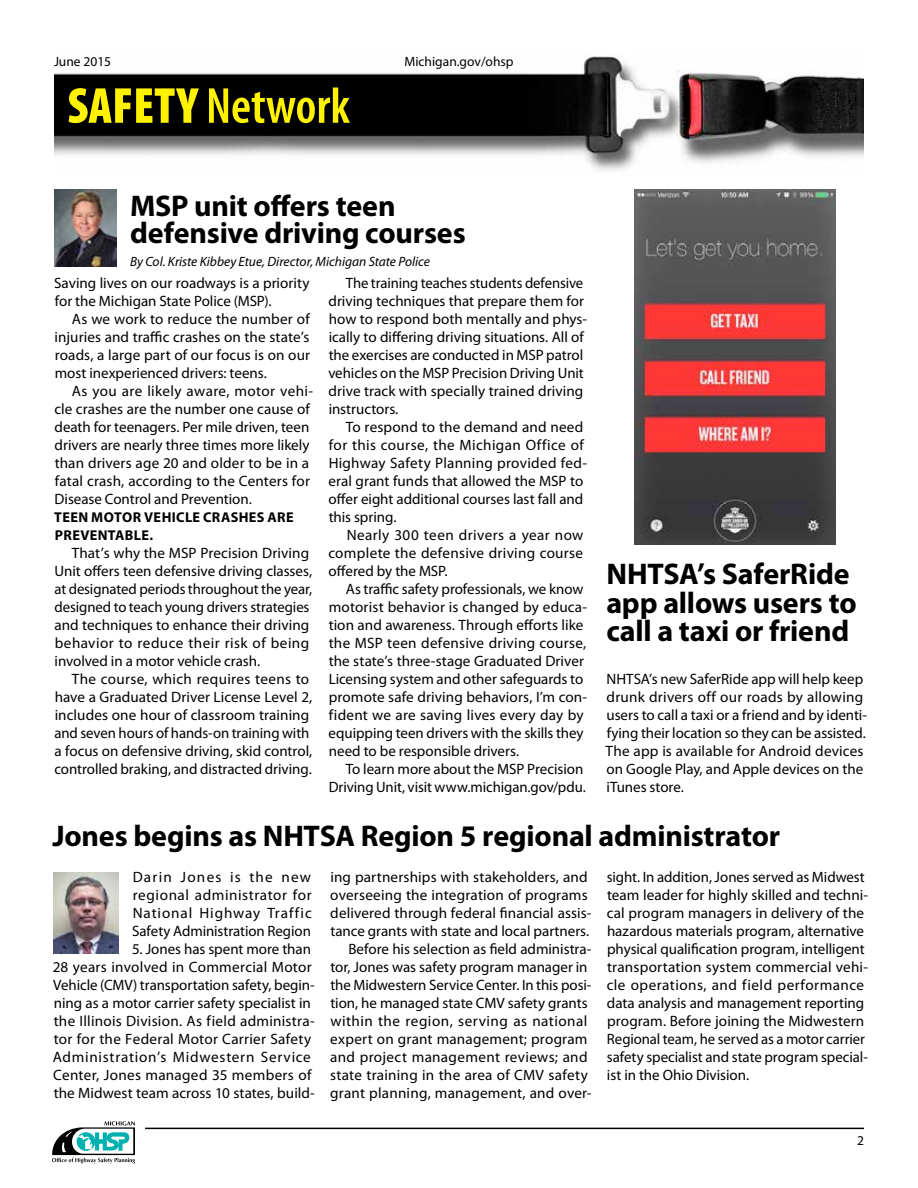
<style>
.page{position:relative;width:918px;height:1188px;background:#fff}
.page>*{position:absolute;margin:0;border:0;box-sizing:border-box;transform-origin:0 0}
.t1{font:600 condensed 51px "Myriad Pro";color:#fff200}
.t2{font:700 30px/28.5px "Myriad Pro";letter-spacing:-.005em;color:#000}
.t3{font:15px/18px "Myriad Pro";color:#000}
.t4{font:700 14.25px/18px "Myriad Pro";letter-spacing:.025em;color:#000}
.t5{font:italic 13.5px "Myriad Pro";color:#000}
.t6{font:13.5px "Myriad Pro";color:#000}
.s1{font-weight:900}
</style>
<div class="page">
<img style="left:54px;top:56px;width:810px;height:116px">
<div style="left:61px;top:80px;width:297px;height:51px;background:#000"></div>
<svg style="left:52px;top:1121px;width:83px;height:43px"></svg>
<hr style="left:145px;top:1128px;width:719px;height:1px;background:#000">
<img style="left:54px;top:189px;width:62px;height:78px">
<img style="left:635px;top:189px;width:200px;height:355px">
<img style="left:54px;top:873px;width:65px;height:81px">
<p class="t6" style="left:54px;top:53px;width:59px">June 2015</p>
<p class="t6" style="left:404px;top:53px;width:111px">Michigan.gov/ohsp</p>
<h1 class="t1" style="left:68px;top:74px;width:284px"><span class="s1">SAFETY</span> Network</h1>
<h2 class="t2" style="left:130px;top:191px;width:337px;line-height:27px">MSP unit offers teen defensive driving courses</h2>
<p class="t5" style="left:130px;top:253px;width:301px">By Col. Kriste Kibbey Etue, Director, Michigan State Police</p>
<p class="t3" style="left:54px;top:274px;width:257px">Saving lives on our roadways is a priority for the Michigan State Police (MSP).</p>
<p class="t3" style="left:55px;top:310px;width:257px;text-align:justify;text-indent:17px">As we work to reduce the number of injuries and traffic crashes on the state’s roads, a large part of our focus is on our most inexperienced drivers: teens.</p>
<p class="t3" style="left:54px;top:382px;width:260px;text-indent:17px">As you are likely aware, motor vehi&shy;cle crashes are the number one cause of death for teenagers. Per mile driven, teen drivers are nearly three times more likely than drivers age 20 and older to be in a fatal crash, according to the Centers for Disease Control and Prevention.</p>
<p class="t4" style="left:54px;top:508px;width:241px">TEEN MOTOR VEHICLE CRASHES ARE<br>PREVENTABLE.</p>
<p class="t3" style="left:54px;top:544px;width:259px;text-indent:17px">That’s why the MSP Precision Driving Unit offers teen defensive driving classes, at designated periods throughout the year, designed to teach young drivers strategies and techniques to enhance their driving behavior to reduce their risk of being involved in a motor vehicle crash.</p>
<p class="t3" style="left:54px;top:670px;width:259px;text-indent:17px">The course, which requires teens to have a Graduated Driver License Level 2, includes one hour of classroom training and seven hours of hands-on training with a focus on defensive driving, skid control, controlled braking, and distracted driving.</p>
<p class="t3" style="left:328px;top:274px;width:260px;text-indent:17px">The training teaches students defensive driving techniques that prepare them for how to respond both mentally and phys&shy;ically to differing driving situations. All of the exercises are conducted in MSP patrol vehicles on the MSP Precision Driving Unit drive track with specially trained driving instructors.</p>
<p class="t3" style="left:329px;top:418px;width:260px;text-indent:17px">To respond to the demand and need for this course, the Michigan Office of Highway Safety Planning provided fed&shy;eral grant funds that allowed the MSP to offer eight additional courses last fall and this spring.</p>
<p class="t3" style="left:328px;top:526px;width:257px;text-align:justify;text-indent:18px">Nearly 300 teen drivers a year now complete the defensive driving course offered by the MSP.</p>
<p class="t3" style="left:329px;top:580px;width:260px;text-indent:17px">As traffic safety professionals, we know motorist behavior is changed by educa&shy;tion and awareness. Through efforts like the MSP teen defensive driving course, the state’s three-stage Graduated Driver Licensing system and other safeguards to promote safe driving behaviors, I’m con&shy;fident we are saving lives every day by equipping teen drivers with the skills they need to be responsible drivers.</p>
<p class="t3" style="left:329px;top:760px;width:259px;text-align:right">To learn more about the MSP Precision<br>Driving Unit, visit www.michigan.gov/pdu.</p>
<h2 class="t2" style="left:606px;top:559px;width:252px">NHTSA’s SaferRide app allows users to call a taxi or friend</h2>
<p class="t3" style="left:606px;top:670px;width:263px">NHTSA’s new SaferRide app will help keep drunk drivers off our roads by allowing users to call a taxi or a friend and by identi&shy;fying their location so they can be assisted.<br>The app is available for Android devices on Google Play, and Apple devices on the iTunes store.</p>
<h2 class="t2" style="left:52px;top:821px;width:729px">Jones begins as NHTSA Region 5 regional administrator</h2>
<p class="t3" style="left:132px;top:868px;width:181px;text-align:justify">Darin Jones is the new regional administrator for National Highway Traffic Safety Administration Region</p>
<p class="t3" style="left:53px;top:940px;width:264px;text-indent:79px">5. Jones has spent more than 28 years involved in Commercial Motor Vehicle (CMV) transportation safety, begin&shy;ning as a motor carrier safety specialist in the Illinois Division. As field administra&shy;tor for the Federal Motor Carrier Safety Administration’s Midwestern Service Center, Jones managed 35 members of the Midwest team across 10 states, build-</p>
<p class="t3" style="left:330px;top:868px;width:263px;text-align:right">ing partnerships with stakeholders, and overseeing the integration of programs delivered through federal financial assis&shy;tance grants with state and local partners.<br>Before his selection as field administra&shy;tor, Jones was safety program manager in the Midwestern Service Center. In this posi&shy;tion, he managed state CMV safety grants within the region, serving as national expert on grant management; program and project management reviews; and state training in the area of CMV safety grant planning, management, and over-</p>
<p class="t3" style="left:607px;top:868px;width:263px">sight. In addition, Jones served as Midwest team leader for highly skilled and techni&shy;cal program managers in delivery of the hazardous materials program, alternative physical qualification program, intelligent transportation system commercial vehi&shy;cle operations, and field performance data analysis and management reporting program. Before joining the Midwestern Regional team, he served as a motor carrier safety specialist and state program special&shy;ist in the Ohio Division.</p>
<p class="t6" style="left:857px;top:1133px;width:8px">2</p>
</div>
